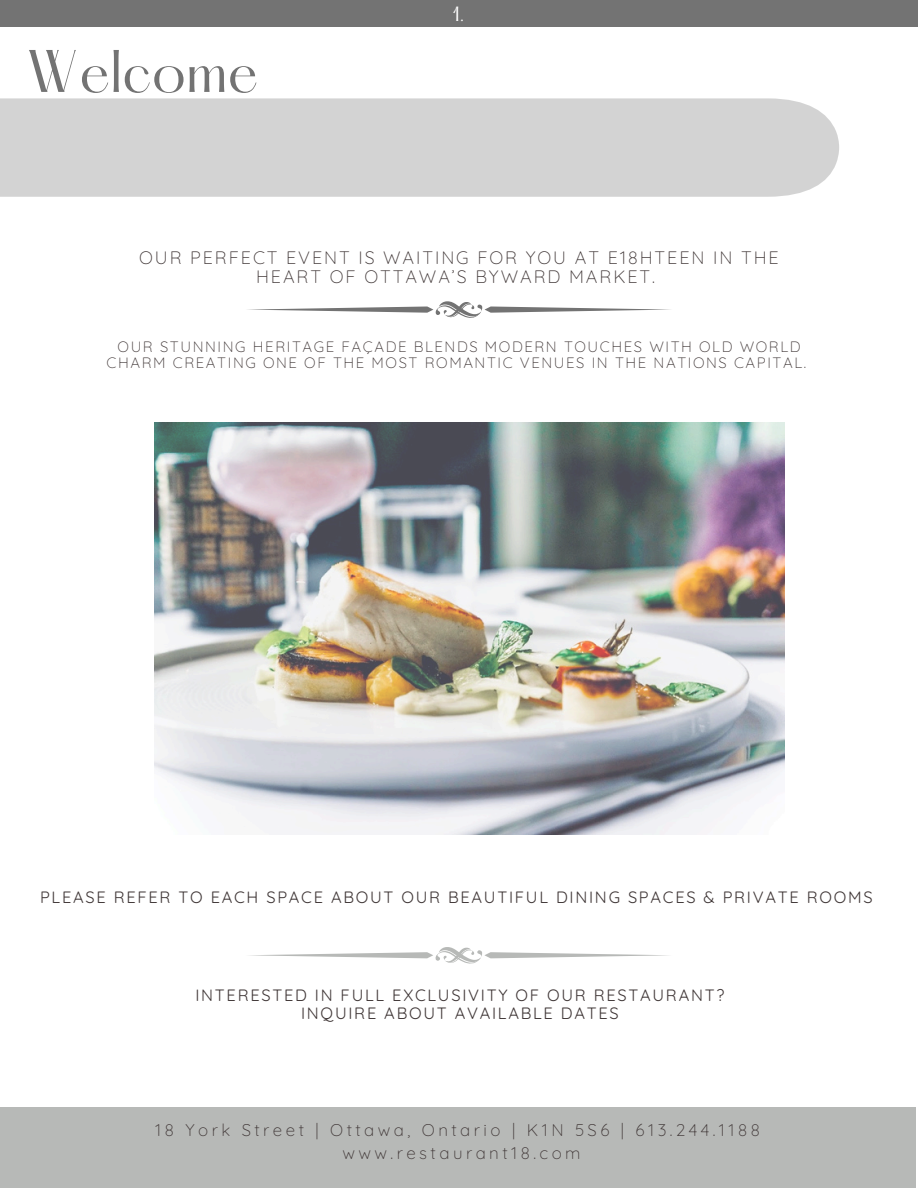
<style>
.page{position:relative;width:918px;height:1188px;background:#fff}
.page>*{position:absolute;margin:0;border:0;box-sizing:border-box;transform-origin:0 0}
.t1{font:52.5px "Hatton";color:#737373}
.t2{font:300 18px/19.2px "Quicksand";letter-spacing:.105em;color:#403737;text-align:center}
.t3{font:18px "Hatton";color:#fff}
.t4{font:300 16.95px/23.7px "Quicksand";letter-spacing:.205em;color:#403737;text-align:center}
.t5{font:16.5px/18px "Quicksand";letter-spacing:.105em;color:#403737;text-align:center}
.t6{font:300 15px/15.8px "Quicksand";letter-spacing:.105em;color:#403737;text-align:center}
</style>
<div class="page">
<div style="left:0;top:0;width:918px;height:27px;background:#737373"></div>
<div style="left:0;top:1107px;width:916px;height:81px;background:#b7b9b7"></div>
<svg style="left:250px;top:947px;width:418px;height:17px"></svg>
<div style="left:0;top:98px;width:839px;height:99px;background:#d3d3d3"></div>
<svg style="left:248px;top:301px;width:422px;height:17px"></svg>
<img style="left:155px;top:422px;width:630px;height:412px">
<p class="t1" style="left:26px;top:47px;width:234px">Welcome</p>
<h2 class="t3" style="left:453px;top:5px;width:13px">1.</h2>
<h3 class="t2" style="left:139px;top:247px;width:641px">OUR PERFECT EVENT IS WAITING FOR YOU AT E18HTEEN IN THE<br>HEART OF OTTAWA’S BYWARD MARKET.</h3>
<h1 class="t6" style="left:107px;top:339px;width:701px">OUR STUNNING HERITAGE FAÇADE BLENDS MODERN TOUCHES WITH OLD WORLD<br>CHARM CREATING ONE OF THE MOST ROMANTIC VENUES IN THE NATIONS CAPITAL.</h1>
<p class="t5" style="left:40px;top:887px;width:834px">PLEASE REFER TO EACH SPACE ABOUT OUR BEAUTIFUL DINING SPACES &amp; PRIVATE ROOMS</p>
<p class="t5" style="left:195px;top:985px;width:530px">INTERESTED IN FULL EXCLUSIVITY OF OUR RESTAURANT?<br>INQUIRE ABOUT AVAILABLE DATES</p>
<h2 class="t4" style="left:155px;top:1118px;width:606px">18 York Street | Ottawa, Ontario | K1N 5S6 | 613.244.1188 www.restaurant18.com</h2>
</div>
